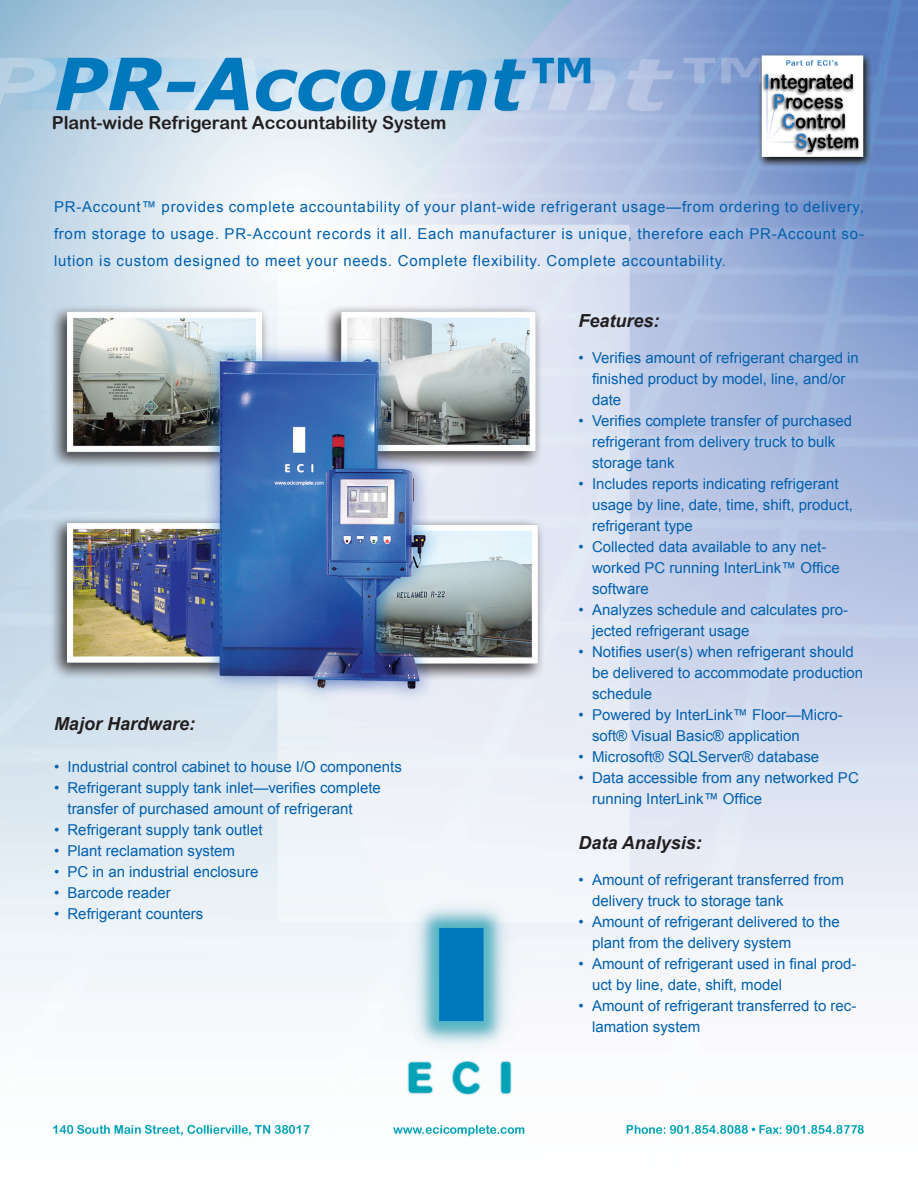
<style>
.page{position:relative;width:918px;height:1188px;background:#fff}
.page>*{position:absolute;margin:0;border:0;box-sizing:border-box;transform-origin:0 0}
.t1{font:18px "Arial Rounded MT Bold";color:#231f20}
.t2{font:italic 700 18px "Arial";color:#231f20}
.t3{font:15px/21px "Arial";color:#0160ae}
</style>
<div class="page">
<img style="left:0;top:0;width:918px;height:1137px">
<p class="t1" style="left:52px;top:112px;width:396px">Plant-wide Refrigerant Accountability System</p>
<p class="t3" style="left:54px;top:193px;width:811px;line-height:27px;text-align:justify">PR-Account™ provides complete accountability of your plant-wide refrigerant usage—from ordering to delivery, from storage to usage. PR-Account records it all. Each manufacturer is unique, therefore each PR-Account so&shy;lution is custom designed to meet your needs. Complete flexibility. Complete accountability.</p>
<p class="t2" style="left:54px;top:714px;width:143px">Major Hardware:</p>
<p class="t3" style="left:54px;top:756px;width:349px">• Industrial control cabinet to house I/O components</p>
<p class="t3" style="left:68px;top:777px;width:315px;text-indent:-14px">• Refrigerant supply tank inlet—verifies complete transfer of purchased amount of refrigerant</p>
<p class="t3" style="left:54px;top:819px;width:210px">• Refrigerant supply tank outlet</p>
<p class="t3" style="left:54px;top:840px;width:183px">• Plant reclamation system</p>
<p class="t3" style="left:54px;top:861px;width:206px">• PC in an industrial enclosure</p>
<p class="t3" style="left:54px;top:882px;width:118px">• Barcode reader</p>
<p class="t3" style="left:54px;top:903px;width:151px">• Refrigerant counters</p>
<p class="t2" style="left:579px;top:311px;width:83px">Features:</p>
<p class="t3" style="left:592px;top:347px;width:268px;text-indent:-14px">• Verifies amount of refrigerant charged in finished product by model, line, and/or date</p>
<p class="t3" style="left:592px;top:410px;width:262px;text-indent:-14px">• Verifies complete transfer of purchased refrigerant from delivery truck to bulk storage tank</p>
<p class="t3" style="left:592px;top:473px;width:262px;text-indent:-14px">• Includes reports indicating refrigerant usage by line, date, time, shift, product, refrigerant type</p>
<p class="t3" style="left:592px;top:536px;width:249px;text-indent:-14px">• Collected data available to any net&shy;worked PC running InterLink™ Office software</p>
<p class="t3" style="left:592px;top:599px;width:257px;text-indent:-14px">• Analyzes schedule and calculates pro&shy;jected refrigerant usage</p>
<p class="t3" style="left:592px;top:641px;width:272px;text-indent:-14px">• Notifies user(s) when refrigerant should be delivered to accommodate production schedule</p>
<p class="t3" style="left:592px;top:704px;width:252px;text-indent:-14px">• Powered by InterLink™ Floor—Micro&shy;soft® Visual Basic® application</p>
<p class="t3" style="left:579px;top:746px;width:242px">• Microsoft® SQLServer® database</p>
<p class="t3" style="left:592px;top:767px;width:268px;text-indent:-14px">• Data accessible from any networked PC running InterLink™ Office</p>
<p class="t2" style="left:579px;top:833px;width:125px">Data Analysis:</p>
<p class="t3" style="left:592px;top:869px;width:253px;text-indent:-14px">• Amount of refrigerant transferred from delivery truck to storage tank</p>
<p class="t3" style="left:592px;top:911px;width:249px;text-indent:-14px">• Amount of refrigerant delivered to the plant from the delivery system</p>
<p class="t3" style="left:592px;top:953px;width:266px;text-indent:-14px">• Amount of refrigerant used in final prod&shy;uct by line, date, shift, model</p>
<p class="t3" style="left:592px;top:995px;width:266px;text-indent:-14px">• Amount of refrigerant transferred to rec&shy;lamation system</p>
</div>
